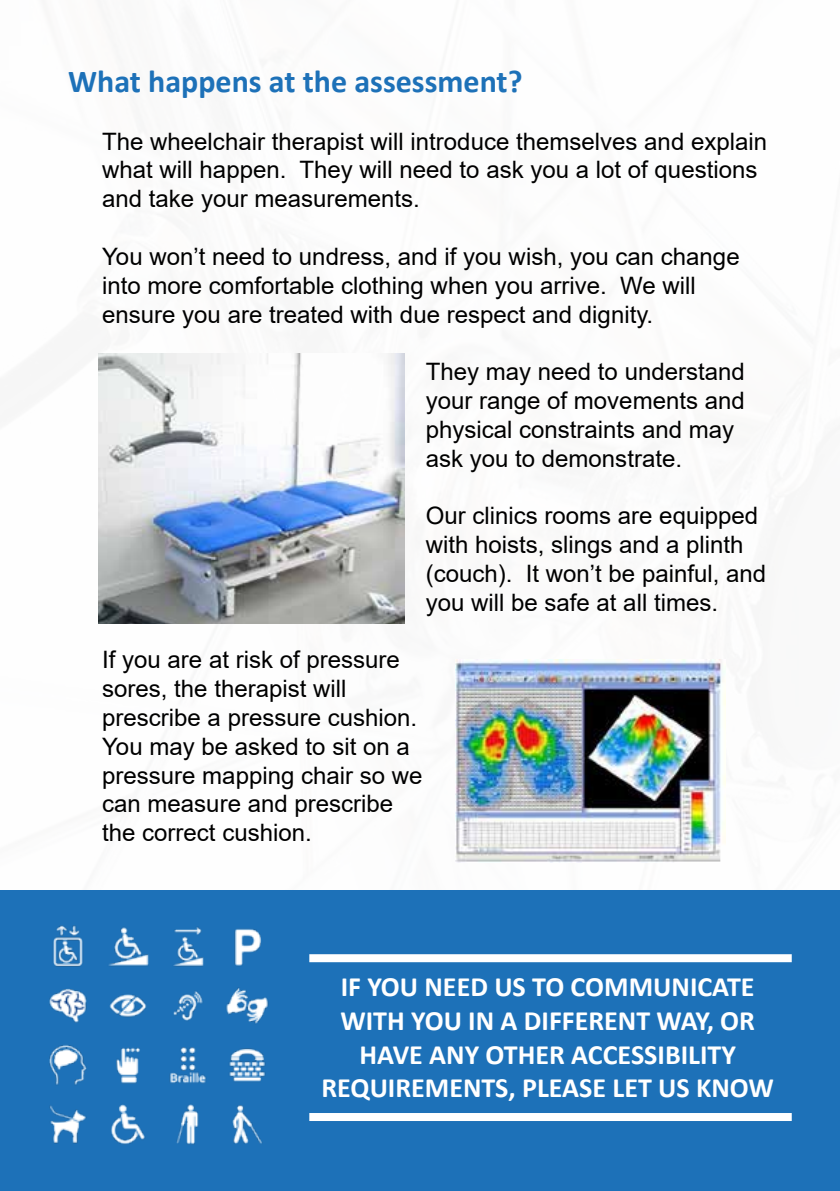
<style>
.page{position:relative;width:840px;height:1191px;background:#fff}
.page>*{position:absolute;margin:0;border:0;box-sizing:border-box;transform-origin:0 0}
.t1{font:700 32px "Calibri";color:#1d71b8}
.t2{font:700 28px/33.6px "Calibri";color:#fff;text-align:center}
.t3{font:24px/28.8px "Arial";color:#000}
</style>
<div class="page">
<div style="left:0;top:890px;width:839px;height:301px;background:#1d71b8"></div>
<img style="left:98px;top:353px;width:306px;height:271px">
<div style="left:309px;top:954px;width:482px;height:8px;background:#fff"></div>
<div style="left:309px;top:1113px;width:482px;height:8px;background:#fff"></div>
<img style="left:49px;top:925px;width:220px;height:220px">
<img style="left:455px;top:660px;width:270px;height:202px">
<h1 class="t1" style="left:68px;top:59px;width:455px">What happens at the assessment?</h1>
<p class="t3" style="left:102px;top:127px;width:666px">The wheelchair therapist will introduce themselves and explain what will happen. They will need to ask you a lot of questions and take your measurements.</p>
<p class="t3" style="left:102px;top:242px;width:638px">You won’t need to undress, and if you wish, you can change into more comfortable clothing when you arrive. We will ensure you are treated with due respect and dignity.</p>
<p class="t3" style="left:425px;top:357px;width:320px">They may need to understand your range of movements and physical constraints and may ask you to demonstrate.</p>
<p class="t3" style="left:425px;top:501px;width:342px">Our clinics rooms are equipped with hoists, slings and a plinth (couch). It won’t be painful, and you will be safe at all times.</p>
<p class="t3" style="left:102px;top:645px;width:322px">If you are at risk of pressure sores, the therapist will prescribe a pressure cushion.<br>You may be asked to sit on a pressure mapping chair so we can measure and prescribe the correct cushion.</p>
<p class="t2" style="left:321px;top:970px;width:453px">IF YOU NEED US TO COMMUNICATE<br>WITH YOU IN A DIFFERENT WAY, OR<br>HAVE ANY OTHER ACCESSIBILITY<br>REQUIREMENTS, PLEASE LET US KNOW</p>
</div>
